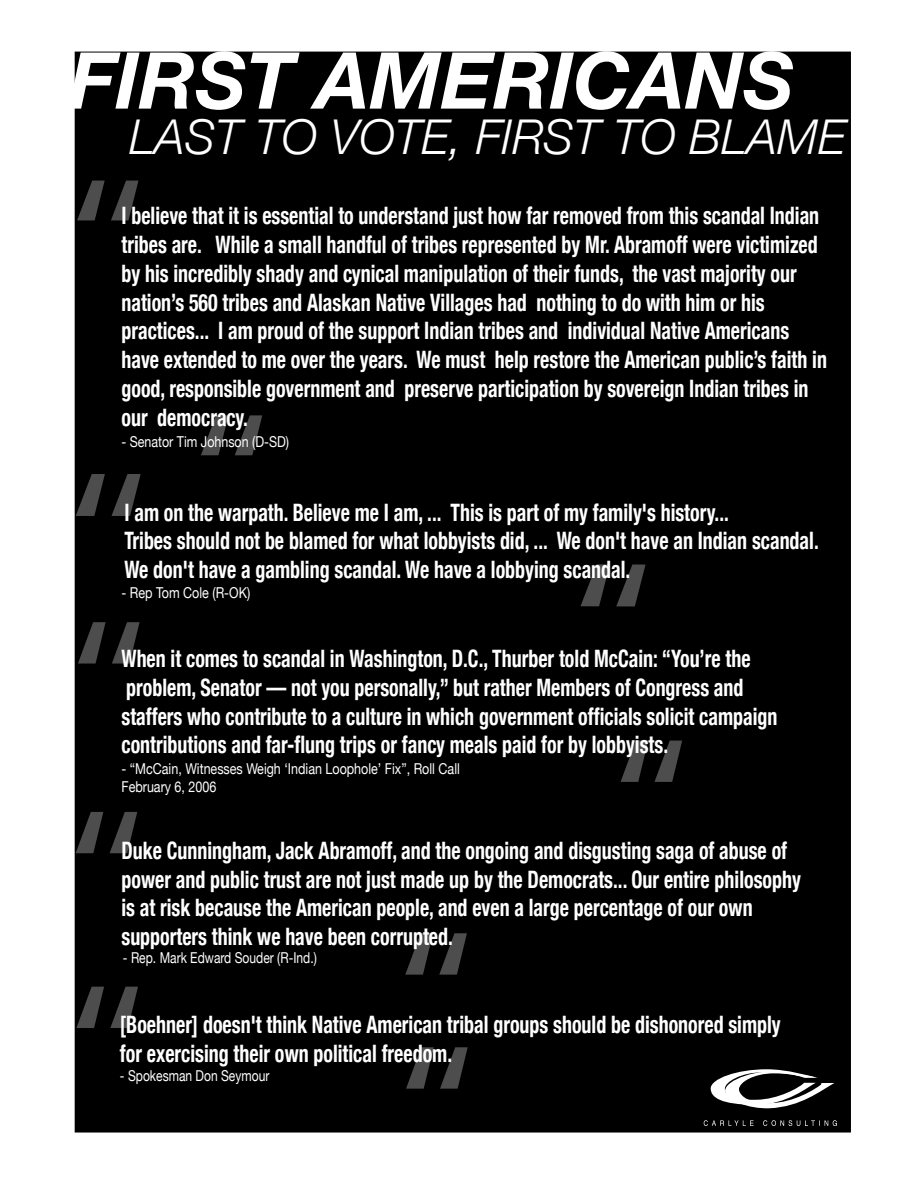
<style>
.page{position:relative;width:918px;height:1188px;background:#fff}
.page>*{position:absolute;margin:0;border:0;box-sizing:border-box;transform-origin:0 0}
.t1{font:italic 700 78.45px "Helvetica Neue";color:#fff}
.t2{font:italic 300 48px "Helvetica Neue";color:#fff}
.t3{font:700 condensed 24px/28.8px "Helvetica Neue";color:#fff;scale:.83 1}
.t4{font:15px/18px "Helvetica Neue";color:#fff;scale:.84 1}
.t5{font:15px "Helvetica Neue";color:#fff;scale:.8 1}
.t6{font:15px "Helvetica Neue";color:#fff;scale:.83 1}
</style>
<div class="page">
<div style="left:75px;top:52px;width:776px;height:1081px;background:#000"></div>
<svg style="left:711px;top:1069px;width:123px;height:40px"></svg>
<svg style="left:704px;top:1120px;width:50px;height:6px"></svg>
<svg style="left:763px;top:1120px;width:74px;height:6px"></svg>
<svg style="left:406px;top:1047px;width:62px;height:42px"></svg>
<svg style="left:76px;top:987px;width:62px;height:41px"></svg>
<svg style="left:580px;top:564px;width:66px;height:42px"></svg>
<svg style="left:76px;top:474px;width:65px;height:42px"></svg>
<svg style="left:201px;top:415px;width:61px;height:40px"></svg>
<svg style="left:77px;top:181px;width:61px;height:39px"></svg>
<svg style="left:76px;top:812px;width:61px;height:41px"></svg>
<svg style="left:405px;top:933px;width:62px;height:42px"></svg>
<svg style="left:621px;top:741px;width:61px;height:41px"></svg>
<svg style="left:78px;top:622px;width:62px;height:42px"></svg>
<h1 class="t1" style="left:69px;top:32px;width:726px">FIRST AMERICANS</h1>
<h2 class="t2" style="left:129px;top:108px;width:718px">LAST TO VOTE, FIRST TO BLAME</h2>
<p class="t3" style="left:122px;top:201px;width:852px">I believe that it is essential to understand just how far removed from this scandal Indian tribes are. While a small handful of tribes represented by Mr. Abramoff were victimized by his incredibly shady and cynical manipulation of their funds, the vast majority our nation’s 560 tribes and Alaskan Native Villages had nothing to do with him or his practices... I am proud of the support Indian tribes and individual Native Americans have extended to me over the years. We must help restore the American public’s faith in good, responsible government and preserve participation by sovereign Indian tribes in our democracy.</p>
<p class="t6" style="left:122px;top:432px;width:203px">- Senator Tim Johnson (D-SD)</p>
<p class="t3" style="left:124px;top:497px;width:838px">I am on the warpath. Believe me I am, ... This is part of my family's history...<br>Tribes should not be blamed for what lobbyists did, ... We don't have an Indian scandal.<br>We don't have a gambling scandal. We have a lobbying scandal.</p>
<p class="t4" style="left:122px;top:583px;width:155px">- Rep Tom Cole (R-OK)</p>
<p class="t3" style="left:122px;top:644px;width:792px">When it comes to scandal in Washington, D.C., Thurber told McCain: “You’re the problem, Senator — not you personally,” but rather Members of Congress and staffers who contribute to a culture in which government officials solicit campaign contributions and far-flung trips or fancy meals paid for by lobbyists.</p>
<p class="t4" style="left:122px;top:759px;width:404px">- “McCain, Witnesses Weigh ‘Indian Loophole’ Fix”, Roll Call<br>February 6, 2006</p>
<p class="t3" style="left:122px;top:836px;width:820px">Duke Cunningham, Jack Abramoff, and the ongoing and disgusting saga of abuse of power and public trust are not just made up by the Democrats... Our entire philosophy is at risk because the American people, and even a large percentage of our own supporters think we have been corrupted.</p>
<p class="t5" style="left:123px;top:949px;width:244px">- Rep. Mark Edward Souder (R-Ind.)</p>
<p class="t3" style="left:120px;top:1010px;width:798px">[Boehner] doesn't think Native American tribal groups should be dishonored simply for exercising their own political freedom.</p>
<p class="t5" style="left:120px;top:1067px;width:188px">- Spokesman Don Seymour</p>
</div>
